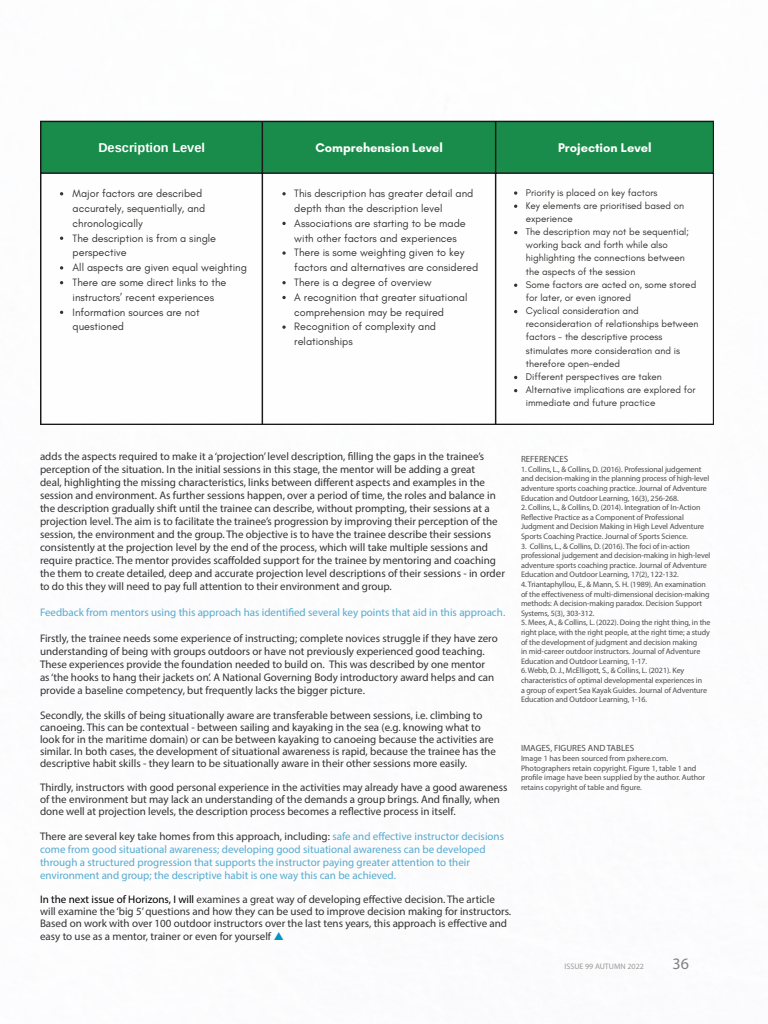
<style>
.page{position:relative;width:768px;height:1024px;background:#fff}
.page>*{position:absolute;margin:0;border:0;box-sizing:border-box;transform-origin:0 0}
.t1{font:16px "Myriad Pro";color:#808080}
.t2{font:700 12.8px "Glacial Indifference";color:#fff}
.t3{font:700 12.8px "Arimo";color:#fff}
.t4{font:11px/13px "Myriad Pro";color:#333}
.t5{font:11px/13px "Myriad Pro";color:#56aad0}
.t6{font:10.9px/14.8px "Glacial Indifference";color:#1d1d1b}
.t7{font:9.9px/13.2px "Glacial Indifference";color:#1d1d1b}
.t8{font:9px "Myriad Pro";color:#4d4d4d}
.t9{font:8px/9.6px "Myriad Pro";letter-spacing:-.01em;color:#4d4d4d}
.t10{font:8px "Myriad Pro";color:#999}
.s1{color:#333}
.s2{color:#000}
</style>
<div class="page">
<div style="left:41px;top:122px;width:672px;height:50px;background:#198c4b"></div>
<svg style="left:41px;top:174px;width:672px;height:250px"></svg>
<svg style="left:60px;top:266px;width:3px;height:4px"></svg>
<svg style="left:282px;top:192px;width:4px;height:3px"></svg>
<svg style="left:282px;top:222px;width:4px;height:3px"></svg>
<svg style="left:282px;top:251px;width:4px;height:4px"></svg>
<svg style="left:282px;top:281px;width:4px;height:3px"></svg>
<svg style="left:282px;top:296px;width:4px;height:3px"></svg>
<svg style="left:282px;top:326px;width:4px;height:3px"></svg>
<svg style="left:514px;top:191px;width:3px;height:4px"></svg>
<hr style="left:40px;top:122px;width:1px;height:302px;background:#000">
<hr style="left:262px;top:122px;width:1px;height:302px;background:#000">
<hr style="left:495px;top:122px;width:1px;height:302px;background:#000">
<hr style="left:713px;top:122px;width:1px;height:302px;background:#000">
<hr style="left:40px;top:121px;width:674px;height:1px;background:#000">
<hr style="left:40px;top:172px;width:674px;height:2px;background:#000">
<hr style="left:40px;top:424px;width:674px;height:1px;background:#000">
<p class="t3" style="left:98px;top:139px;width:108px">Description Level</p>
<p class="t2" style="left:315px;top:140px;width:129px">Comprehension Level</p>
<p class="t2" style="left:558px;top:140px;width:95px">Projection Level</p>
<p class="t6" style="left:73px;top:186px;width:176px">Major factors are described accurately, sequentially, and chronologically<br>The description is from a single perspective<br>All aspects are given equal weighting<br>There are some direct links to the instructors’ recent experiences<br>Information sources are not questioned</p>
<p class="t6" style="left:294px;top:186px;width:185px">This description has greater detail and depth than the description level Associations are starting to be made with other factors and experiences There is some weighting given to key factors and alternatives are considered There is a degree of overview<br>A recognition that greater situational comprehension may be required Recognition of complexity and relationships</p>
<p class="t7" style="left:526px;top:186px;width:174px">Priority is placed on key factors<br>Key elements are prioritised based on experience<br>The description may not be sequential; working back and forth while also highlighting the connections between the aspects of the session<br>Some factors are acted on, some stored for later, or even ignored<br>Cyclical consideration and reconsideration of relationships between factors - the descriptive process stimulates more consideration and is therefore open-ended<br>Different perspectives are taken<br>Alternative implications are explored for immediate and future practice</p>
<p class="t4" style="left:40px;top:450px;width:466px">adds the aspects required to make it a ‘projection’ level description, filling the gaps in the trainee’s perception of the situation. In the initial sessions in this stage, the mentor will be adding a great<br>deal, highlighting the missing characteristics, links between different aspects and examples in the session and environment. As further sessions happen, over a period of time, the roles and balance in the description gradually shift until the trainee can describe, without prompting, their sessions at a projection level. The aim is to facilitate the trainee’s progression by improving their perception of the session, the environment and the group. The objective is to have the trainee describe their sessions consistently at the projection level by the end of the process, which will take multiple sessions and require practice. The mentor provides scaffolded support for the trainee by mentoring and coaching the them to create detailed, deep and accurate projection level descriptions of their sessions - in order to do this they will need to pay full attention to their environment and group.</p>
<p class="t5" style="left:40px;top:606px;width:467px">Feedback from mentors using this approach has identified several key points that aid in this approach.</p>
<p class="t4" style="left:40px;top:632px;width:459px">Firstly, the trainee needs some experience of instructing; complete novices struggle if they have zero understanding of being with groups outdoors or have not previously experienced good teaching.<br>These experiences provide the foundation needed to build on. This was described by one mentor<br>as ‘the hooks to hang their jackets on’. A National Governing Body introductory award helps and can provide a baseline competency, but frequently lacks the bigger picture.</p>
<p class="t4" style="left:40px;top:709px;width:457px;line-height:12px">Secondly, the skills of being situationally aware are transferable between sessions, i.e. climbing to canoeing. This can be contextual - between sailing and kayaking in the sea (e.g. knowing what to look for in the maritime domain) or can be between kayaking to canoeing because the activities are similar. In both cases, the development of situational awareness is rapid, because the trainee has the descriptive habit skills - they learn to be situationally aware in their other sessions more easily.</p>
<p class="t4" style="left:40px;top:781px;width:469px;line-height:12px">Thirdly, instructors with good personal experience in the activities may already have a good awareness of the environment but may lack an understanding of the demands a group brings. And finally, when done well at projection levels, the description process becomes a reflective process in itself.</p>
<p class="t5" style="left:40px;top:830px;width:466px"><span class="s1">There are several key take homes from this approach, including:</span> safe and effective instructor decisions come from good situational awareness; developing good situational awareness can be developed through a structured progression that supports the instructor paying greater attention to their environment and group; the descriptive habit is one way this can be achieved.</p>
<p class="t4" style="left:40px;top:893px;width:473px;line-height:12px"><span class="s2">In the next issue of Horizons, I will</span> examines a great way of developing effective decision. The article will examine the ‘big 5’ questions and how they can be used to improve decision making for instructors.<br>Based on work with over 100 outdoor instructors over the last tens years, this approach is effective and</p>
<p class="t4" style="left:40px;top:930px;width:233px">easy to use as a mentor, trainer or even for yourself</p>
<p class="t8" style="left:521px;top:454px;width:49px">REFERENCES</p>
<p class="t9" style="left:521px;top:464px;width:190px">1. Collins, L., &amp; Collins, D. (2016). Professional judgement and decision-making in the planning process of high-level adventure sports coaching practice. Journal of Adventure Education and Outdoor Learning, 16(3), 256-268.</p>
<p class="t9" style="left:521px;top:503px;width:185px">2. Collins, L., &amp; Collins, D. (2014). Integration of In-Action Reflective Practice as a Component of Professional Judgment and Decision Making in High Level Adventure Sports Coaching Practice. Journal of Sports Science.</p>
<p class="t9" style="left:521px;top:541px;width:191px">3. Collins, L., &amp; Collins, D. (2016). The foci of in-action professional judgement and decision-making in high-level adventure sports coaching practice. Journal of Adventure Education and Outdoor Learning, 17(2), 122-132.</p>
<p class="t9" style="left:521px;top:579px;width:190px">4. Triantaphyllou, E., &amp; Mann, S. H. (1989). An examination of the effectiveness of multi-dimensional decision-making methods: A decision-making paradox. Decision Support Systems, 5(3), 303-312.</p>
<p class="t9" style="left:521px;top:618px;width:191px">5. Mees, A., &amp; Collins, L. (2022). Doing the right thing, in the right place, with the right people, at the right time; a study of the development of judgment and decision making<br>in mid-career outdoor instructors. Journal of Adventure Education and Outdoor Learning, 1-17.</p>
<p class="t9" style="left:521px;top:666px;width:188px">6. Webb, D. J., McElligott, S., &amp; Collins, L. (2021). Key characteristics of optimal developmental experiences in a group of expert Sea Kayak Guides. Journal of Adventure Education and Outdoor Learning, 1-16.</p>
<p class="t8" style="left:521px;top:743px;width:115px">IMAGES, FIGURES AND TABLES</p>
<p class="t9" style="left:521px;top:753px;width:186px">Image 1 has been sourced from pxhere.com.<br>Photographers retain copyright. Figure 1, table 1 and profile image have been supplied by the author. Author retains copyright of table and figure.</p>
<p class="t10" style="left:565px;top:962px;width:81px">ISSUE 99 AUTUMN 2022</p>
<h1 class="t1" style="left:673px;top:954px;width:18px">36</h1>
</div>
